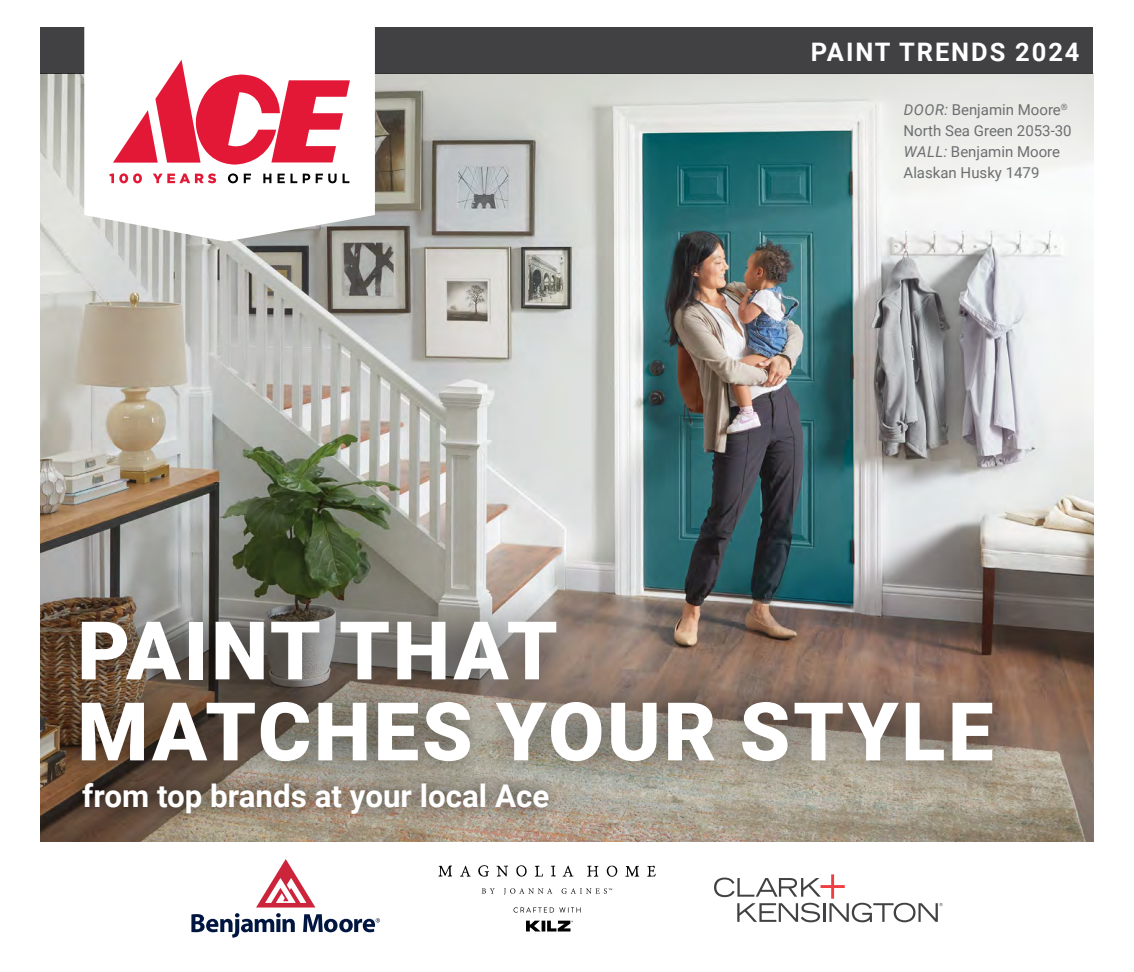
<style>
.page{position:relative;width:1134px;height:972px;background:#fff}
.page>*{position:absolute;margin:0;border:0;box-sizing:border-box;transform-origin:0 0}
.t1{font:900 81px/81px "Roboto";letter-spacing:.035em;color:#fff}
.t2{font:700 31.35px "Roboto";color:#fff}
.t3{font:700 25.5px "Roboto";letter-spacing:.075em;color:#fff}
.t4{font:15px/21px "Roboto";color:#6d6e71}
.s1{font-style:italic}
</style>
<div class="page">
<img style="left:40px;top:73px;width:1054px;height:769px">
<div style="left:45px;top:585px;width:982px;height:212px;background:#000;opacity:.75"></div>
<div style="left:68px;top:767px;width:496px;height:61px;background:#000;opacity:.75"></div>
<svg style="left:191px;top:859px;width:189px;height:79px"></svg>
<svg style="left:714px;top:874px;width:229px;height:48px"></svg>
<svg style="left:438px;top:866px;width:14px;height:11px"></svg>
<svg style="left:496px;top:866px;width:12px;height:11px"></svg>
<svg style="left:478px;top:865px;width:11px;height:12px"></svg>
<svg style="left:563px;top:866px;width:11px;height:11px"></svg>
<svg style="left:460px;top:866px;width:11px;height:11px"></svg>
<svg style="left:535px;top:866px;width:8px;height:11px"></svg>
<svg style="left:551px;top:866px;width:5px;height:11px"></svg>
<svg style="left:516px;top:865px;width:11px;height:12px"></svg>
<svg style="left:626px;top:866px;width:13px;height:11px"></svg>
<svg style="left:587px;top:866px;width:12px;height:11px"></svg>
<svg style="left:607px;top:866px;width:11px;height:11px"></svg>
<svg style="left:647px;top:866px;width:9px;height:11px"></svg>
<svg style="left:482px;top:888px;width:13px;height:6px"></svg>
<svg style="left:504px;top:888px;width:48px;height:7px"></svg>
<svg style="left:562px;top:888px;width:50px;height:6px"></svg>
<svg style="left:526px;top:921px;width:47px;height:11px"></svg>
<svg style="left:513px;top:907px;width:68px;height:6px"></svg>
<div style="left:40px;top:27px;width:1054px;height:46px;background:#414042"></div>
<svg style="left:84px;top:27px;width:291px;height:214px"></svg>
<svg style="left:113px;top:60px;width:237px;height:105px"></svg>
<svg style="left:109px;top:173px;width:33px;height:10px"></svg>
<svg style="left:153px;top:173px;width:63px;height:10px"></svg>
<svg style="left:228px;top:173px;width:10px;height:10px"></svg>
<svg style="left:244px;top:174px;width:7px;height:9px"></svg>
<svg style="left:263px;top:174px;width:8px;height:9px"></svg>
<svg style="left:278px;top:174px;width:19px;height:9px"></svg>
<svg style="left:303px;top:174px;width:7px;height:9px"></svg>
<svg style="left:316px;top:174px;width:21px;height:9px"></svg>
<svg style="left:343px;top:174px;width:6px;height:9px"></svg>
<h3 class="t3" style="left:811px;top:34px;width:270px">PAINT TRENDS 2024</h3>
<p class="t4" style="left:904px;top:99px;width:170px"><span class="s1">DOOR:</span> Benjamin Moore<sup>®<br></sup>North Sea Green 2053-30<br><span class="s1">WALL:</span> Benjamin Moore<br>Alaskan Husky 1479</p>
<h1 class="t1" style="left:77px;top:607px;width:918px">PAINT THAT<br>MATCHES YOUR STYLE</h1>
<h2 class="t2" style="left:82px;top:773px;width:469px">from top brands at your local Ace</h2>
</div>
